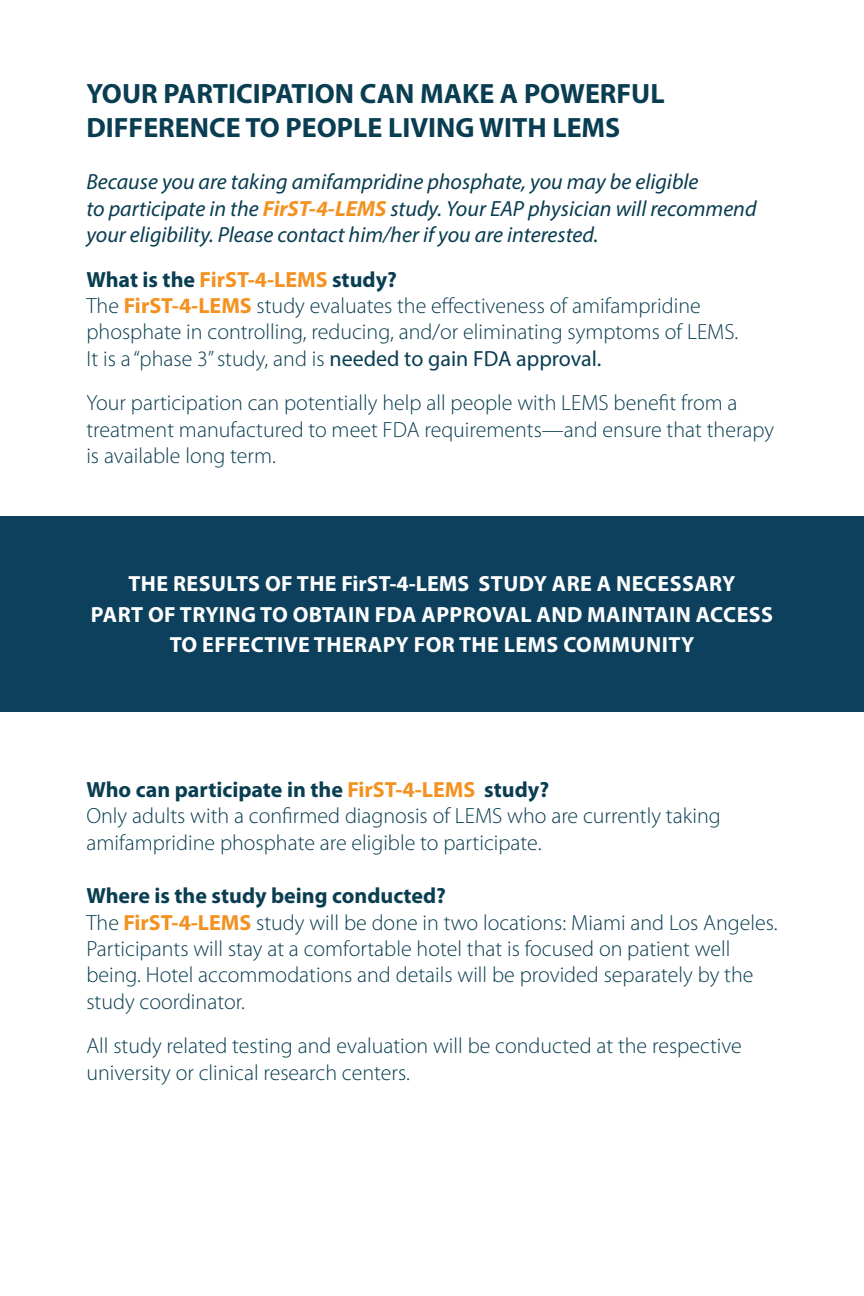
<style>
.page{position:relative;width:864px;height:1296px;background:#fff}
.page>*{position:absolute;margin:0;border:0;box-sizing:border-box;transform-origin:0 0}
.t1{font:700 28px/33.6px "Myriad Pro";color:#093d51}
.t2{font:300 22px/26.4px "Myriad Pro";color:#093d51}
.t3{font:italic 22px/26.4px "Myriad Pro";color:#093d51}
.t4{font:700 22px/30.4px "Myriad Pro";letter-spacing:.02em;color:#fff;text-align:center}
.s1{font-weight:700;color:#f39221}
.s2{font-weight:700}
.s3{font-weight:400}
</style>
<div class="page">
<div style="left:0;top:517px;width:864px;height:195px;background:#0c405d"></div>
<hr style="left:863px;top:1038px;width:1px;height:180px;background:#0c405d">
<p class="t1" style="left:86px;top:76px;width:580px">YOUR PARTICIPATION CAN MAKE A POWERFUL<br>DIFFERENCE TO PEOPLE LIVING WITH LEMS</p>
<p class="t3" style="left:86px;top:169px;width:672px">Because you are taking amifampridine phosphate, you may be eligible<br>to participate in the <span class="s1">FirST-4-LEMS</span> study. Your EAP physician will recommend your eligibility. Please contact him/her if you are interested.</p>
<p class="t2" style="left:86px;top:266px;width:654px"><span class="s2">What is the</span> <span class="s1">FirST-4-LEMS</span> <span class="s2">study?<br></span>The <span class="s1">FirST-4-LEMS</span> study evaluates the effectiveness of amifampridine phosphate in controlling, reducing, and/or eliminating symptoms of LEMS.<br>It is a “phase 3” study, and is <span class="s3">needed to gain FDA approval.</span></p>
<p class="t2" style="left:86px;top:390px;width:689px">Your participation can potentially help all people with LEMS benefit from a treatment manufactured to meet FDA requirements—and ensure that therapy is available long term.</p>
<p class="t4" style="left:91px;top:568px;width:684px">THE RESULTS OF THE FirST-4-LEMS STUDY ARE A NECESSARY<br>PART OF TRYING TO OBTAIN FDA APPROVAL AND MAINTAIN ACCESS<br>TO EFFECTIVE THERAPY FOR THE LEMS COMMUNITY</p>
<p class="t2" style="left:86px;top:776px;width:636px"><span class="s2">Who can participate in the</span> <span class="s1">FirST-4-LEMS</span> <span class="s2">study?<br></span>Only adults with a confirmed diagnosis of LEMS who are currently taking amifampridine phosphate are eligible to participate.</p>
<p class="t2" style="left:86px;top:882px;width:693px"><span class="s2">Where is the study being conducted?<br></span>The <span class="s1">FirST-4-LEMS</span> study will be done in two locations: Miami and Los Angeles.<br>Participants will stay at a comfortable hotel that is focused on patient well being. Hotel accommodations and details will be provided separately by the study coordinator.</p>
<p class="t2" style="left:86px;top:1032px;width:657px">All study related testing and evaluation will be conducted at the respective university or clinical research centers.</p>
</div>
